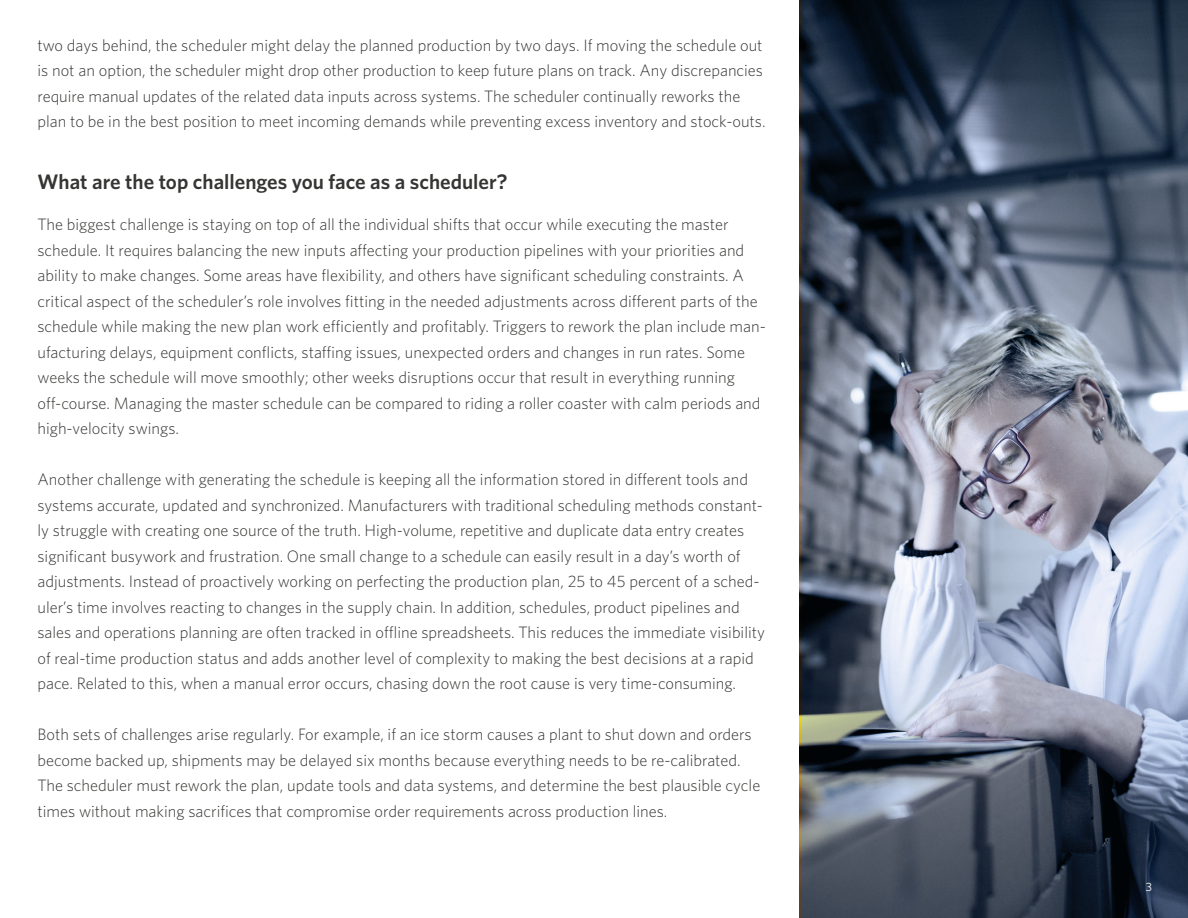
<style>
.page{position:relative;width:1188px;height:918px;background:#fff}
.page>*{position:absolute;margin:0;border:0;box-sizing:border-box;transform-origin:0 0}
.t1{font:600 21px "Whitney";color:#353533}
.t2{font:300 16.5px/25.5px "Whitney";color:#353533}
.t3{font:12px "Whitney";color:#fff}
</style>
<div class="page">
<svg style="left:801px;top:0;width:387px;height:918px;background:#646e80"></svg>
<p class="t2" style="left:38px;top:32px;width:730px">two days behind, the scheduler might delay the planned production by two days. If moving the schedule out is not an option, the scheduler might drop other production to keep future plans on track. Any discrepancies require manual updates of the related data inputs across systems. The scheduler continually reworks the plan to be in the best position to meet incoming demands while preventing excess inventory and stock-outs.</p>
<p class="t1" style="left:38px;top:169px;width:472px">What are the top challenges you face as a scheduler?</p>
<p class="t2" style="left:38px;top:211px;width:730px">The biggest challenge is staying on top of all the individual shifts that occur while executing the master schedule. It requires balancing the new inputs affecting your production pipelines with your priorities and ability to make changes. Some areas have flexibility, and others have significant scheduling constraints. A critical aspect of the scheduler’s role involves fitting in the needed adjustments across different parts of the schedule while making the new plan work efficiently and profitably. Triggers to rework the plan include man&shy;ufacturing delays, equipment conflicts, staffing issues, unexpected orders and changes in run rates. Some weeks the schedule will move smoothly; other weeks disruptions occur that result in everything running off-course. Managing the master schedule can be compared to riding a roller coaster with calm periods and high-velocity swings.</p>
<p class="t2" style="left:38px;top:466px;width:729px">Another challenge with generating the schedule is keeping all the information stored in different tools and systems accurate, updated and synchronized. Manufacturers with traditional scheduling methods constant&shy;ly struggle with creating one source of the truth. High-volume, repetitive and duplicate data entry creates significant busywork and frustration. One small change to a schedule can easily result in a day’s worth of adjustments. Instead of proactively working on perfecting the production plan, 25 to 45 percent of a sched&shy;uler’s time involves reacting to changes in the supply chain. In addition, schedules, product pipelines and sales and operations planning are often tracked in offline spreadsheets. This reduces the immediate visibility of real-time production status and adds another level of complexity to making the best decisions at a rapid pace. Related to this, when a manual error occurs, chasing down the root cause is very time-consuming.</p>
<p class="t2" style="left:38px;top:721px;width:724px">Both sets of challenges arise regularly. For example, if an ice storm causes a plant to shut down and orders become backed up, shipments may be delayed six months because everything needs to be re-calibrated.<br>The scheduler must rework the plan, update tools and data systems, and determine the best plausible cycle times without making sacrifices that compromise order requirements across production lines.</p>
<p class="t3" style="left:1146px;top:880px;width:8px">3</p>
</div>
